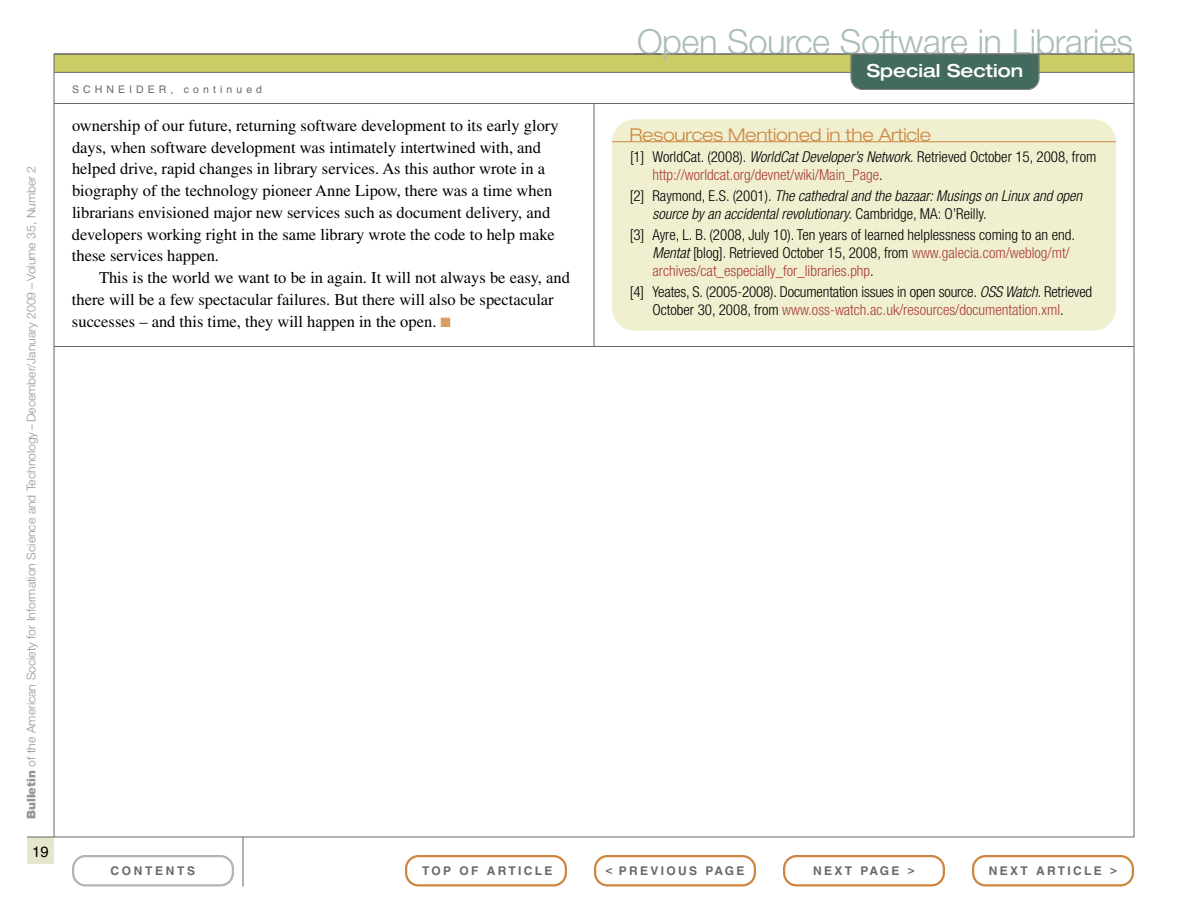
<style>
.page{position:relative;width:1188px;height:918px;background:#fff}
.page>*{position:absolute;margin:0;border:0;box-sizing:border-box;transform-origin:0 0}
.t1{font:300 34.5px "Helvetica Neue LT Std";letter-spacing:-.015em;color:#abbdb8}
.t2{font:500 expanded 18px "Helvetica Neue LT Std";color:#fff}
.t3{font:300 expanded 17.7px "Helvetica Neue LT Std";letter-spacing:-.015em;color:#cd853f}
.t4{font:16.5px/21.8px "Times";color:#000}
.t5{font:300 condensed 15px/18.3px "Helvetica Neue LT Std";color:#000}
.t6{font:italic 300 condensed 15px/18.3px "Helvetica Neue LT Std";color:#000}
.t7{font:15px "Helvetica";color:#000}
.t8{font:300 12px "Helvetica Neue LT Std";letter-spacing:-.005em;color:#949494}
.t9{font:700 12px "Helvetica";letter-spacing:.195em;color:#696969}
.t10{font:700 12px "Helvetica";letter-spacing:.22em;color:#696969}
.t11{font:10.5px "Helvetica";letter-spacing:.39em;color:#696969}
.s1{font-weight:900}
.s2{color:#d79d65}
.s3{font-style:italic}
.s4{color:#ab3d39}
.s5{font-style:normal}
</style>
<div class="page">
<div style="left:27px;top:837px;width:27px;height:27px;background:#e6e6cc"></div>
<div style="left:54px;top:54px;width:1080px;height:18px;background:#cc6"></div>
<hr style="left:54px;top:72px;width:1080px;height:1px;background:#696969">
<hr style="left:54px;top:54px;width:1080px;height:1px;background:#666">
<hr style="left:243px;top:837px;width:1px;height:49px;background:#666">
<hr style="left:27px;top:837px;width:1107px;height:1px;background:#666">
<hr style="left:54px;top:54px;width:1px;height:783px;background:#666">
<hr style="left:1134px;top:54px;width:1px;height:783px;background:#666">
<div style="left:850px;top:55px;width:190px;height:35px;background:#436a5f"></div>
<hr style="left:594px;top:104px;width:1px;height:242px;background:#666">
<hr style="left:54px;top:103px;width:1080px;height:1px;background:#696969">
<svg style="left:405px;top:855px;width:162px;height:31px"></svg>
<svg style="left:72px;top:855px;width:162px;height:31px"></svg>
<svg style="left:783px;top:855px;width:162px;height:31px"></svg>
<svg style="left:972px;top:855px;width:162px;height:31px"></svg>
<svg style="left:594px;top:855px;width:162px;height:31px"></svg>
<div style="left:612px;top:119px;width:504px;height:212px;background:#f0f0d1;border-radius:22px"></div>
<hr style="left:612px;top:141px;width:504px;height:1px;background:#cd853f">
<hr style="left:54px;top:346px;width:1080px;height:1px;background:#666">
<p class="t8" style="left:27px;top:819px;width:655px;rotate:-90deg"><span class="s1">Bulletin</span> of the American Society for Information Science and Technology – December/January 2009 – Volume 35, Number 2</p>
<p class="t7" style="left:32px;top:843px;width:18px">19</p>
<h1 class="t1" style="left:637px;top:29px;width:497px">Open Source Software in Libraries</h1>
<p class="t11" style="left:72px;top:83px;width:192px">SCHNEIDER, continued</p>
<p class="t4" style="left:72px;top:116px;width:488px">ownership of our future, returning software development to its early glory days, when software development was intimately intertwined with, and helped drive, rapid changes in library services. As this author wrote in a biography of the technology pioneer Anne Lipow, there was a time when librarians envisioned major new services such as document delivery, and developers working right in the same library wrote the code to help make these services happen.</p>
<p class="t4" style="left:72px;top:268px;width:500px;text-indent:27px">This is the world we want to be in again. It will not always be easy, and there will be a few spectacular failures. But there will also be spectacular successes – and this time, they will happen in the open. <span class="s2">■</span></p>
<p class="t2" style="left:867px;top:64px;width:158px">Special Section</p>
<p class="t3" style="left:629px;top:129px;width:303px">Resources Mentioned in the Article</p>
<p class="t5" style="left:652px;top:149px;width:445px;text-indent:-22px">[1] WorldCat. (2008). <span class="s3">WorldCat Developer’s Network.</span> Retrieved October 15, 2008, from <span class="s4">http://worldcat.org/devnet/wiki/Main_Page</span>.</p>
<p class="t6" style="left:652px;top:188px;width:431px;text-indent:-23px"><span class="s5">[2] Raymond, E.S. (2001).</span> The cathedral and the bazaar: Musings on Linux and open source by an accidental revolutionary. <span class="s5">Cambridge, MA: O’Reilly.</span></p>
<p class="t5" style="left:652px;top:227px;width:424px;text-indent:-22px">[3] Ayre, L. B. (2008, July 10). Ten years of learned helplessness coming to an end.<br><span class="s3">Mentat</span> [blog]. Retrieved October 15, 2008, from <span class="s4">www.galecia.com/weblog/mt/ archives/cat_especially_for_libraries.php</span>.</p>
<p class="t5" style="left:630px;top:284px;width:464px;text-align:center">[4] Yeates, S. (2005-2008). Documentation issues in open source. <span class="s3">OSS Watch</span>. Retrieved<br>October 30, 2008, from <span class="s4">www.oss-watch.ac.uk/resources/documentation.xml</span>.</p>
<p class="t10" style="left:111px;top:866px;width:86px">CONTENTS</p>
<p class="t9" style="left:422px;top:866px;width:132px">TOP OF ARTICLE</p>
<p class="t9" style="left:605px;top:866px;width:141px">&lt; PREVIOUS PAGE</p>
<p class="t9" style="left:813px;top:866px;width:103px">NEXT PAGE &gt;</p>
<p class="t9" style="left:989px;top:866px;width:130px">NEXT ARTICLE &gt;</p>
</div>
